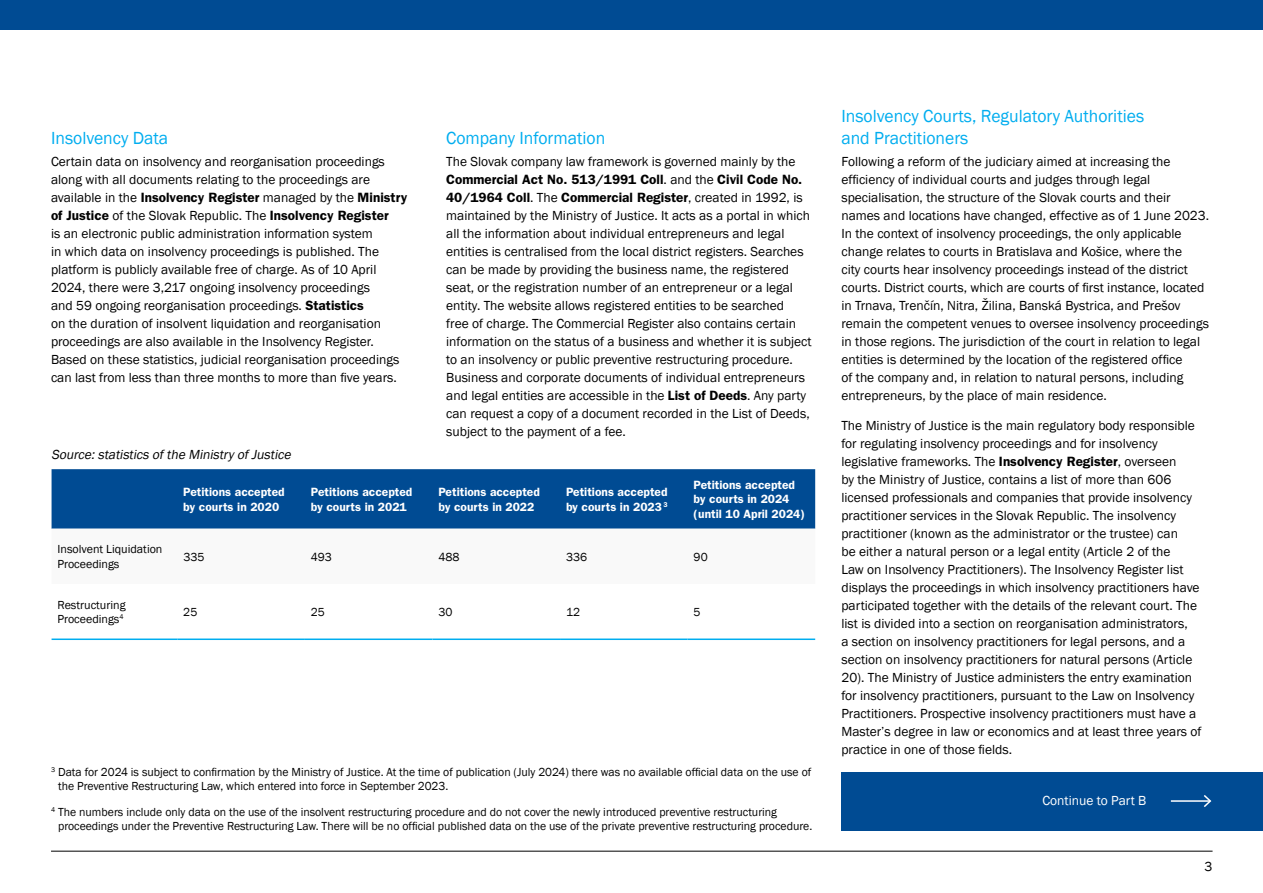
<style>
.page{position:relative;width:1263px;height:893px;background:#fff}
.page>*{position:absolute;margin:0;border:0;box-sizing:border-box;transform-origin:0 0}
.t1{font:18px/21.6px "Franklin Gothic";color:#00adef}
.t2{font:13.5px/18px "Franklin Gothic";color:#000}
.t3{font:italic 13.5px "Franklin Gothic";color:#000}
.t4{font:13.5px "Franklin Gothic";color:#fff}
.t5{font:12px/14.4px "Franklin Gothic";color:#000}
.t6{font:600 12px/14.4px "Franklin Gothic";color:#fff}
.s1{font-weight:600}
</style>
<div class="page">
<hr style="left:51px;top:851px;width:1161px;height:1px;background:#000">
<div style="left:0;top:0;width:1263px;height:30px;background:#004b93"></div>
<div style="left:841px;top:772px;width:422px;height:58px;background:#004b93"></div>
<hr style="left:1171px;top:800px;width:39px;height:2px;background:#fff">
<svg style="left:1202px;top:795px;width:10px;height:12px"></svg>
<div style="left:52px;top:469px;width:763px;height:60px;background:#004b93"></div>
<hr style="left:52px;top:638px;width:125px;height:2px;background:#00adef">
<hr style="left:177px;top:638px;width:128px;height:2px;background:#00adef">
<hr style="left:305px;top:638px;width:127px;height:2px;background:#00adef">
<hr style="left:432px;top:638px;width:128px;height:2px;background:#00adef">
<hr style="left:560px;top:638px;width:128px;height:2px;background:#00adef">
<hr style="left:688px;top:638px;width:127px;height:2px;background:#00adef">
<h1 class="t1" style="left:51px;top:128px;width:119px">Insolvency Data</h1>
<p class="t2" style="left:51px;top:153px;width:358px">Certain data on insolvency and reorganisation proceedings along with all documents relating to the proceedings are available in the <span class="s1">Insolvency Register</span> managed by the <span class="s1">Ministry of Justice</span> of the Slovak Republic. The <span class="s1">Insolvency Register<br></span>is an electronic public administration information system<br>in which data on insolvency proceedings is published. The platform is publicly available free of charge. As of 10 April 2024, there were 3,217 ongoing insolvency proceedings<br>and 59 ongoing reorganisation proceedings. <span class="s1">Statistics<br></span>on the duration of insolvent liquidation and reorganisation proceedings are also available in the Insolvency Register.<br>Based on these statistics, judicial reorganisation proceedings can last from less than three months to more than five years.</p>
<p class="t3" style="left:52px;top:446px;width:244px">Source:statistics ofthe MinistryofJustice</p>
<h1 class="t1" style="left:446px;top:128px;width:161px">Company Information</h1>
<p class="t2" style="left:446px;top:153px;width:367px">The Slovak company law framework is governed mainly by the <span class="s1">Commercial Act No. 513/1991 Coll</span>. and the <span class="s1">Civil Code No.<br>40/1964 Coll</span>. The <span class="s1">Commercial Register</span>, created in 1992, is maintained by the Ministry of Justice. It acts as a portal in which all the information about individual entrepreneurs and legal entities is centralised from the local district registers. Searches can be made by providing the business name, the registered seat, or the registration number of an entrepreneur or a legal entity. The website allows registered entities to be searched<br>free of charge. The Commercial Register also contains certain information on the status of a business and whether it is subject to an insolvency or public preventive restructuring procedure.<br>Business and corporate documents of individual entrepreneurs and legal entities are accessible in the <span class="s1">List of Deeds</span>. Any party can request a copy of a document recorded in the List of Deeds, subject to the payment of a fee.</p>
<p class="t6" style="left:183px;top:485px;width:103px">Petitions accepted by courts in 2020</p>
<p class="t6" style="left:311px;top:485px;width:103px">Petitions accepted by courts in 2021</p>
<p class="t6" style="left:438px;top:485px;width:103px">Petitions accepted by courts in 2022</p>
<p class="t6" style="left:566px;top:485px;width:103px">Petitions accepted by courts in 2023 <sup>3</sup></p>
<p class="t6" style="left:694px;top:478px;width:113px">Petitions accepted by courts in 2024 (until 10 April 2024)</p>
<p class="t5" style="left:58px;top:542px;width:106px">Insolvent Liquidation<br>Proceedings</p>
<p class="t5" style="left:183px;top:550px;width:23px">335</p>
<p class="t5" style="left:311px;top:550px;width:23px">493</p>
<p class="t5" style="left:438px;top:550px;width:23px">488</p>
<p class="t5" style="left:566px;top:550px;width:23px">336</p>
<p class="t5" style="left:694px;top:550px;width:16px">90</p>
<p class="t5" style="left:58px;top:598px;width:70px">Restructuring<br>Proceedings<sup>4</sup></p>
<p class="t5" style="left:183px;top:605px;width:16px">25</p>
<p class="t5" style="left:311px;top:605px;width:16px">25</p>
<p class="t5" style="left:438px;top:605px;width:16px">30</p>
<p class="t5" style="left:566px;top:605px;width:16px">12</p>
<p class="t5" style="left:694px;top:605px;width:9px">5</p>
<p class="t5" style="left:58px;top:765px;width:755px;text-indent:-7px"><sup>3</sup> Data for 2024 is subject to confirmation by the Ministry of Justice. At the time of publication (July 2024) there was no available official data on the use of the Preventive Restructuring Law, which entered into force in September 2023.</p>
<p class="t5" style="left:58px;top:805px;width:756px;text-indent:-7px"><sup>4</sup> The numbers include only data on the use of the insolvent restructuring procedure and do not cover the newly introduced preventive restructuring proceedings under the Preventive Restructuring Law. There will be no official published data on the use of the private preventive restructuring procedure.</p>
<h1 class="t1" style="left:841px;top:106px;width:304px">Insolvency Courts, Regulatory Authorities and Practitioners</h1>
<p class="t2" style="left:841px;top:153px;width:369px">Following a reform of the judiciary aimed at increasing the efficiency of individual courts and judges through legal specialisation, the structure of the Slovak courts and their names and locations have changed, effective as of 1 June 2023.<br>In the context of insolvency proceedings, the only applicable change relates to courts in Bratislava and Košice, where the<br>city courts hear insolvency proceedings instead of the district courts. District courts, which are courts of first instance, located in Trnava, Trenčín, Nitra, Žilina, Banská Bystrica, and Prešov remain the competent venues to oversee insolvency proceedings in those regions. The jurisdiction of the court in relation to legal entities is determined by the location of the registered office<br>of the company and, in relation to natural persons, including entrepreneurs, by the place of main residence.</p>
<p class="t2" style="left:841px;top:416px;width:362px">The Ministry of Justice is the main regulatory body responsible for regulating insolvency proceedings and for insolvency legislative frameworks. The <span class="s1">Insolvency Register</span>, overseen<br>by the Ministry of Justice, contains a list of more than 606 licensed professionals and companies that provide insolvency practitioner services in the Slovak Republic. The insolvency practitioner (known as the administrator or the trustee) can<br>be either a natural person or a legal entity (Article 2 of the<br>Law on Insolvency Practitioners). The Insolvency Register list displays the proceedings in which insolvency practitioners have participated together with the details of the relevant court. The list is divided into a section on reorganisation administrators,<br>a section on insolvency practitioners for legal persons, and a section on insolvency practitioners for natural persons (Article 20). The Ministry of Justice administers the entry examination for insolvency practitioners, pursuant to the Law on Insolvency Practitioners. Prospective insolvency practitioners must have a Master’s degree in law or economics and at least three years of practice in one of those fields.</p>
<p class="t4" style="left:1042px;top:792px;width:105px">Continue to Part B</p>
<p class="t2" style="left:1204px;top:858px;width:9px">3</p>
</div>
